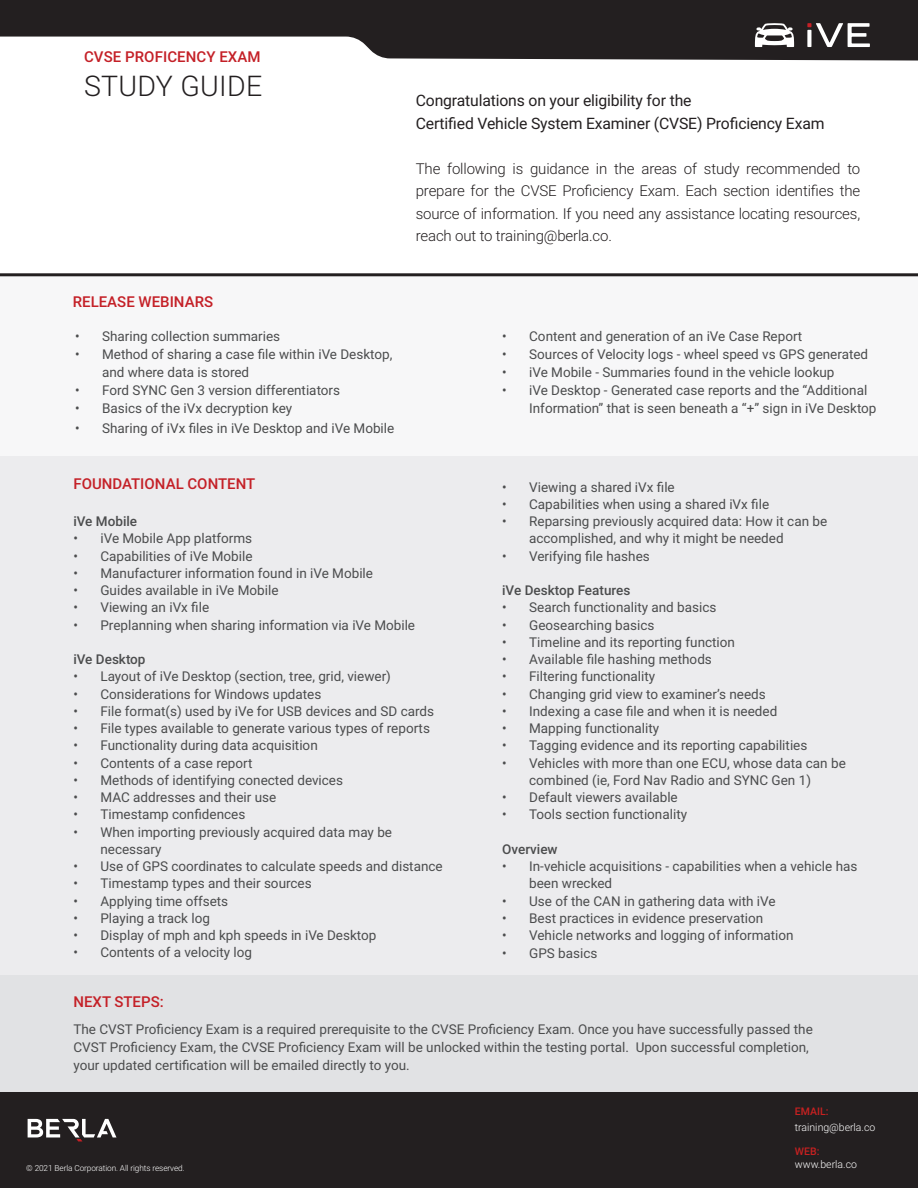
<style>
.page{position:relative;width:918px;height:1188px;background:#fff}
.page>*{position:absolute;margin:0;border:0;box-sizing:border-box;transform-origin:0 0}
.t1{font:300 28.5px "Roboto";letter-spacing:.01em;color:#231f20}
.t2{font:15.75px "Roboto";letter-spacing:-.01em;color:#231f20}
.t3{font:300 15px/22.5px "Roboto";letter-spacing:-.01em;color:#231f20;text-align:justify}
.t4{font:500 15px "Roboto";color:#c42027}
.t5{font:13.5px/18px "Roboto";color:#4b4c4d}
.t6{font:500 13.5px "Roboto";color:#4b4c4d}
.t7{font:300 10.5px "Roboto";color:#fff}
.t8{font:500 10.5px "Roboto";color:#c72121}
.H2_New{font:300 8.25px "Roboto";letter-spacing:-.01em;color:#fff}
</style>
<div class="page">
<div style="left:0;top:276px;width:918px;height:181px;background:#f7f7f8"></div>
<div style="left:0;top:456px;width:918px;height:588px;background:#ececee"></div>
<svg style="left:0;top:0;width:918px;height:61px;fill:#231f20"></svg>
<svg style="left:807px;top:23px;width:63px;height:24px"></svg>
<svg style="left:807px;top:30px;width:4px;height:17px"></svg>
<svg style="left:755px;top:23px;width:39px;height:24px"></svg>
<hr style="left:0;top:273px;width:918px;height:3px;background:#231f20">
<div style="left:0;top:975px;width:918px;height:156px;background:#e1e2e4"></div>
<div style="left:0;top:1093px;width:918px;height:95px;background:#231f20"></div>
<svg style="left:28px;top:1119px;width:88px;height:22px"></svg>
<p class="t4" style="left:84px;top:46px;width:178px">CVSE PROFICENCY EXAM</p>
<p class="t1" style="left:84px;top:66px;width:180px">STUDY GUIDE</p>
<p class="t4" style="left:73px;top:291px;width:142px">RELEASE WEBINARS</p>
<p class="t5" style="left:75px;top:327px;width:207px">• Sharing collection summaries</p>
<p class="t5" style="left:102px;top:345px;width:292px;text-indent:-27px">• Method of sharing a case file within iVe Desktop, and where data is stored</p>
<p class="t5" style="left:75px;top:381px;width:267px">• Ford SYNC Gen 3 version differentiators</p>
<p class="t5" style="left:75px;top:399px;width:219px">• Basics of the iVx decryption key</p>
<p class="t5" style="left:75px;top:419px;width:321px">• Sharing of iVx files in iVe Desktop and iVe Mobile</p>
<p class="t2" style="left:416px;top:90px;width:277px">Congratulations on your eligibility for the</p>
<p class="t2" style="left:416px;top:112px;width:410px">Certified Vehicle System Examiner (CVSE) Proficiency Exam</p>
<p class="t3" style="left:416px;top:157px;width:446px">The following is guidance in the areas of study recommended to prepare for the CVSE Proficiency Exam. Each section identifies the source of information. If you need any assistance locating resources, reach out to training@berla.co.</p>
<p class="t5" style="left:502px;top:327px;width:302px">• Content and generation of an iVe Case Report</p>
<p class="t5" style="left:502px;top:345px;width:368px">• Sources of Velocity logs - wheel speed vs GPS generated</p>
<p class="t5" style="left:502px;top:363px;width:334px">• iVe Mobile - Summaries found in the vehicle lookup</p>
<p class="t5" style="left:529px;top:381px;width:349px;text-indent:-27px">• iVe Desktop - Generated case reports and the “Additional<br>Information” that is seen beneath a “+” sign in iVe Desktop</p>
<p class="t4" style="left:73px;top:473px;width:183px">FOUNDATIONAL CONTENT</p>
<p class="t5" style="left:502px;top:477px;width:174px">• Viewing a shared iVx file</p>
<p class="t5" style="left:502px;top:494px;width:268px">• Capabilities when using a shared iVx file</p>
<p class="t5" style="left:529px;top:512px;width:300px;line-height:17.2px;text-indent:-27px">• Reparsing previously acquired data: How it can be accomplished, and why it might be needed</p>
<p class="t5" style="left:502px;top:546px;width:149px">• Verifying file hashes</p>
<p class="t6" style="left:502px;top:581px;width:130px">iVe Desktop Features</p>
<p class="t5" style="left:502px;top:598px;width:216px">• Search functionality and basics</p>
<p class="t5" style="left:502px;top:615px;width:154px">• Geosearching basics</p>
<p class="t5" style="left:502px;top:632px;width:234px">• Timeline and its reporting function</p>
<p class="t5" style="left:502px;top:650px;width:211px">• Available file hashing methods</p>
<p class="t5" style="left:502px;top:667px;width:154px">• Filtering functionality</p>
<p class="t5" style="left:502px;top:684px;width:265px">• Changing grid view to examiner’s needs</p>
<p class="t5" style="left:502px;top:701px;width:277px">• Indexing a case file and when it is needed</p>
<p class="t5" style="left:502px;top:719px;width:159px">• Mapping functionality</p>
<p class="t5" style="left:502px;top:736px;width:307px">• Tagging evidence and its reporting capabilities</p>
<p class="t5" style="left:502px;top:754px;width:345px;line-height:17.2px;text-align:center">• Vehicles with more than one ECU, whose data can be combined (ie, Ford Nav Radio and SYNC Gen 1)</p>
<p class="t5" style="left:502px;top:788px;width:177px">• Default viewers available</p>
<p class="t5" style="left:502px;top:805px;width:186px">• Tools section functionality</p>
<p class="t6" style="left:502px;top:840px;width:57px">Overview</p>
<p class="t5" style="left:529px;top:857px;width:330px;line-height:17.2px;text-indent:-27px">• In-vehicle acquisitions - capabilities when a vehicle has been wrecked</p>
<p class="t5" style="left:502px;top:891px;width:275px">• Use of the CAN in gathering data with iVe</p>
<p class="t5" style="left:502px;top:908px;width:263px">• Best practices in evidence preservation</p>
<p class="t5" style="left:502px;top:926px;width:293px">• Vehicle networks and logging of information</p>
<p class="t5" style="left:502px;top:944px;width:97px">• GPS basics</p>
<p class="t4" style="left:73px;top:991px;width:92px">NEXT STEPS:</p>
<p class="t5" style="left:73px;top:1020px;width:741px">The CVST Proficiency Exam is a required prerequisite to the CVSE Proficiency Exam. Once you have successfully passed the<br>CVST Proficiency Exam, the CVSE Proficiency Exam will be unlocked within the testing portal. Upon successful completion, your updated certification will be emailed directly to you.</p>
<p class="t6" style="left:73px;top:512px;width:65px">iVe Mobile</p>
<p class="t5" style="left:73px;top:529px;width:180px">• iVe Mobile App platforms</p>
<p class="t5" style="left:73px;top:546px;width:181px">• Capabilities of iVe Mobile</p>
<p class="t5" style="left:73px;top:563px;width:301px">• Manufacturer information found in iVe Mobile</p>
<p class="t5" style="left:73px;top:581px;width:207px">• Guides available in iVe Mobile</p>
<p class="t5" style="left:73px;top:598px;width:137px">• Viewing an iVx file</p>
<p class="t5" style="left:73px;top:615px;width:343px">• Preplanning when sharing information via iVe Mobile</p>
<p class="t6" style="left:73px;top:650px;width:74px">iVe Desktop</p>
<p class="t5" style="left:73px;top:667px;width:319px">• Layout of iVe Desktop (section, tree, grid, viewer)</p>
<p class="t5" style="left:73px;top:684px;width:250px">• Considerations for Windows updates</p>
<p class="t5" style="left:73px;top:701px;width:362px">• File format(s) used by iVe for USB devices and SD cards</p>
<p class="t5" style="left:73px;top:719px;width:358px">• File types available to generate various types of reports</p>
<p class="t5" style="left:73px;top:736px;width:246px">• Functionality during data acquisition</p>
<p class="t5" style="left:73px;top:753px;width:181px">• Contents of a case report</p>
<p class="t5" style="left:73px;top:770px;width:271px">• Methods of identifying conected devices</p>
<p class="t5" style="left:73px;top:788px;width:204px">• MAC addresses and their use</p>
<p class="t5" style="left:73px;top:805px;width:173px">• Timestamp confidences</p>
<p class="t5" style="left:100px;top:823px;width:293px;line-height:17.2px;text-indent:-27px">• When importing previously acquired data may be necessary</p>
<p class="t5" style="left:73px;top:857px;width:371px">• Use of GPS coordinates to calculate speeds and distance</p>
<p class="t5" style="left:73px;top:874px;width:240px">• Timestamp types and their sources</p>
<p class="t5" style="left:73px;top:891px;width:156px">• Applying time offsets</p>
<p class="t5" style="left:73px;top:908px;width:138px">• Playing a track log</p>
<p class="t5" style="left:73px;top:926px;width:305px">• Display of mph and kph speeds in iVe Desktop</p>
<p class="t5" style="left:73px;top:943px;width:180px">• Contents of a velocity log</p>
<p class="H2_New" style="left:26px;top:1162px;width:160px">© 2021 Berla Corporation. All rights reserved.</p>
<p class="t8" style="left:795px;top:1104px;width:35px">EMAIL:</p>
<p class="t7" style="left:795px;top:1120px;width:82px">training@berla.co</p>
<p class="t8" style="left:795px;top:1144px;width:26px">WEB:</p>
<p class="t7" style="left:795px;top:1157px;width:64px">www.berla.co</p>
</div>
